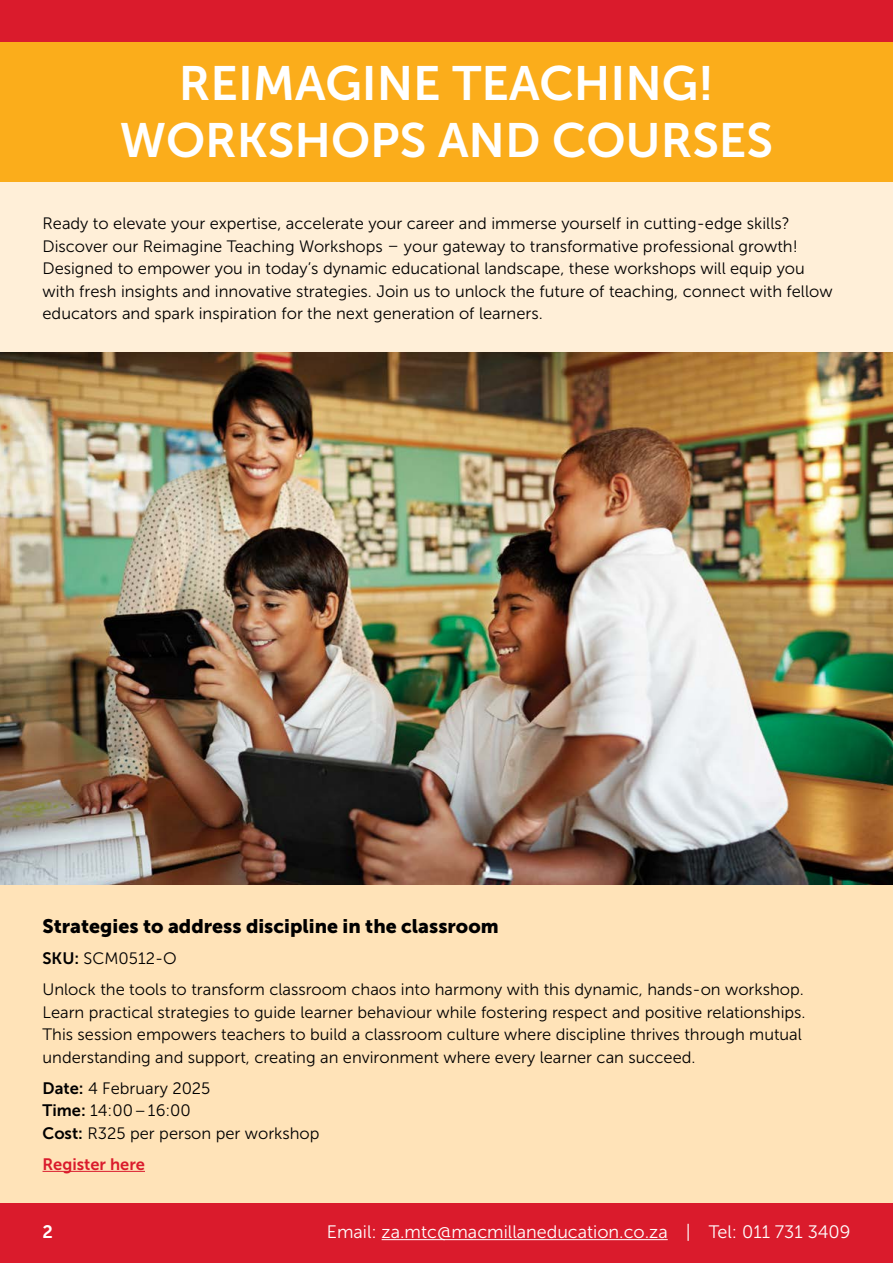
<style>
.page{position:relative;width:893px;height:1263px;background:#fff}
.page>*{position:absolute;margin:0;border:0;box-sizing:border-box;transform-origin:0 0}
.t1{font:48px/57.6px "Museo Sans 700";color:#fff;text-align:center}
.t2{font:19.5px "Museo Sans 900";color:#000}
.t3{font:18px "Museo Sans 300";color:#fff}
.t4{font:18px "Museo Sans 700";color:#fff}
.t5{font:16.5px/22.5px "Museo Sans 300";color:#000}
.t6{font:16.5px "Museo Sans 700";color:#da1b2c}
.s1{font-family:"Museo Sans 700"}
</style>
<div class="page">
<div style="left:0;top:0;width:893px;height:43px;background:#da1b2c"></div>
<div style="left:0;top:1203px;width:893px;height:60px;background:#da1b2c"></div>
<hr style="left:382px;top:1239px;width:286px;height:1px;background:#fff">
<div style="left:0;top:43px;width:893px;height:140px;background:#fbad1b"></div>
<div style="left:0;top:183px;width:893px;height:170px;background:#ffefd8"></div>
<div style="left:0;top:884px;width:893px;height:319px;background:#ffe3b8"></div>
<hr style="left:43px;top:1171px;width:102px;height:1px;background:#da1b2c">
<img style="left:0;top:353px;width:893px;height:531px">
<h1 class="t1" style="left:120px;top:54px;width:655px">REIMAGINE TEACHING!<br>WORKSHOPS AND COURSES</h1>
<p class="t5" style="left:43px;top:212px;width:791px">Ready to elevate your expertise, accelerate your career and immerse yourself in cutting-edge skills?<br>Discover our Reimagine Teaching Workshops – your gateway to transformative professional growth!<br>Designed to empower you in today’s dynamic educational landscape, these workshops will equip you with fresh insights and innovative strategies. Join us to unlock the future of teaching, connect with fellow educators and spark inspiration for the next generation of learners.</p>
<p class="t2" style="left:43px;top:915px;width:458px">Strategies to address discipline in the classroom</p>
<p class="t5" style="left:43px;top:943px;width:760px;line-height:31px"><span class="s1">SKU:</span> SCM0512-O<br>Unlock the tools to transform classroom chaos into harmony with this dynamic, hands-on workshop.</p>
<p class="t5" style="left:43px;top:1001px;width:762px;text-align:justify">Learn practical strategies to guide learner behaviour while fostering respect and positive relationships.<br>This session empowers teachers to build a classroom culture where discipline thrives through mutual understanding and support, creating an environment where every learner can succeed.</p>
<p class="t5" style="left:43px;top:1077px;width:279px"><span class="s1">Date:</span> 4 February 2025<br><span class="s1">Time:</span> 14:00–16:00<br><span class="s1">Cost:</span> R325 per person per workshop</p>
<p class="t6" style="left:43px;top:1155px;width:104px">Register here</p>
<p class="t4" style="left:43px;top:1221px;width:12px">2</p>
<p class="t3" style="left:327px;top:1222px;width:525px">Email: za. mtc@macmillaneducation.co.za | Tel: 011 731 3409</p>
</div>
